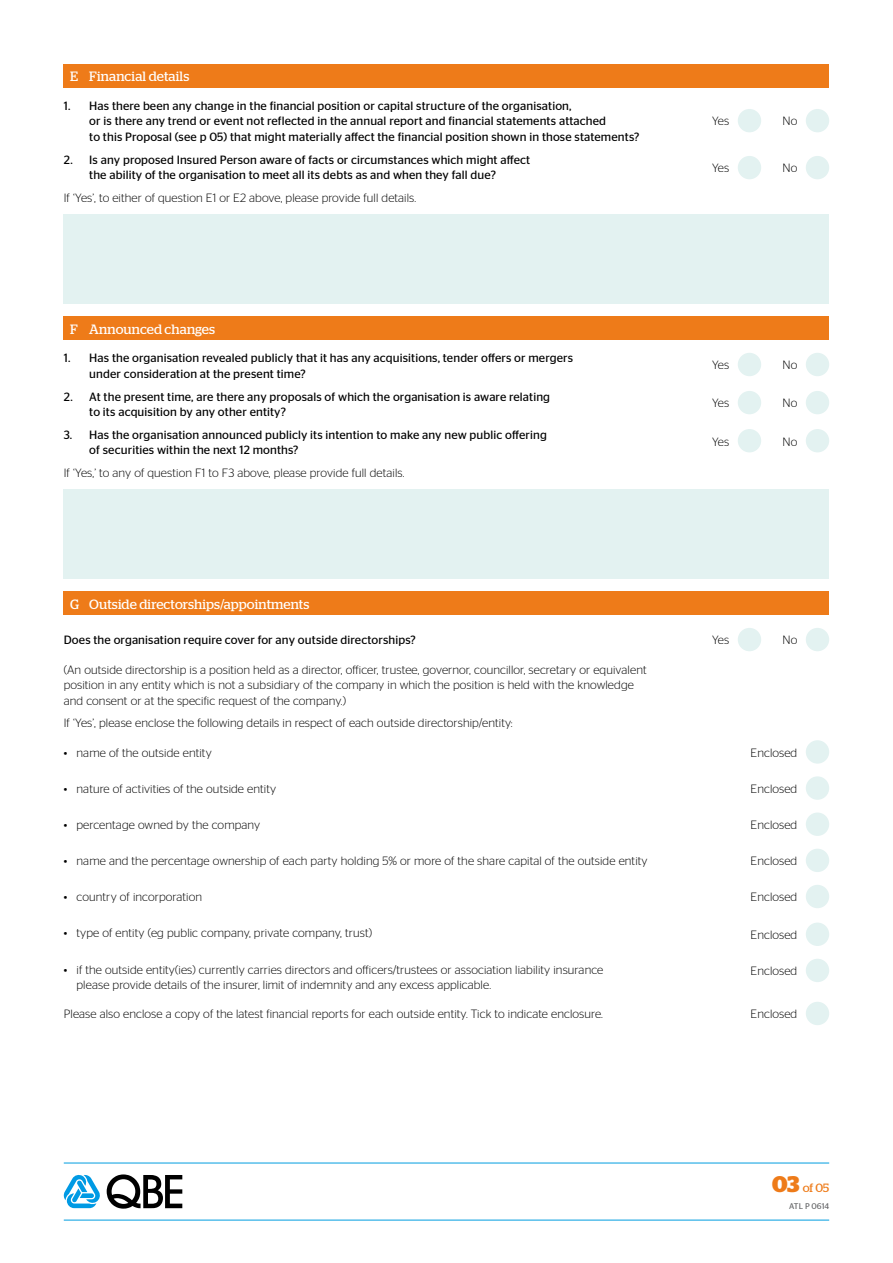
<style>
.page{position:relative;width:893px;height:1263px;background:#fff}
.page>*{position:absolute;margin:0;border:0;box-sizing:border-box;transform-origin:0 0}
.t1{font:13.5px "Stag";letter-spacing:.01em;color:#fff}
.t2{font:300 12px/15.8px "Stag Sans";letter-spacing:.01em;color:#000}
.t3{font:12px/15.8px "Stag Sans";letter-spacing:.01em;color:#000}
.t4{font:12px "Stag";color:#ee7b19}
.t5{font:8.25px "Stag Sans";color:#646567}
.s1{font-weight:700;font-size:22.5px}
</style>
<div class="page">
<hr style="left:64px;top:1220px;width:765px;height:1px;background:#009ee0">
<hr style="left:64px;top:1163px;width:765px;height:1px;background:#009ee0">
<svg style="left:107px;top:1174px;width:75px;height:34px"></svg>
<svg style="left:64px;top:1174px;width:36px;height:34px"></svg>
<div style="left:738px;top:109px;width:23px;height:23px;background:#e3f2f1;border-radius:50%"></div>
<div style="left:806px;top:109px;width:23px;height:23px;background:#e3f2f1;border-radius:50%"></div>
<div style="left:738px;top:156px;width:23px;height:23px;background:#e3f2f1;border-radius:50%"></div>
<div style="left:806px;top:156px;width:23px;height:23px;background:#e3f2f1;border-radius:50%"></div>
<div style="left:64px;top:64px;width:765px;height:23px;background:#ee7b19"></div>
<div style="left:64px;top:316px;width:765px;height:24px;background:#ee7b19"></div>
<div style="left:64px;top:591px;width:765px;height:24px;background:#ee7b19"></div>
<div style="left:64px;top:489px;width:765px;height:90px;background:#e3f2f1"></div>
<div style="left:64px;top:214px;width:765px;height:90px;background:#e3f2f1"></div>
<div style="left:738px;top:628px;width:23px;height:23px;background:#e3f2f1;border-radius:50%"></div>
<div style="left:806px;top:628px;width:23px;height:23px;background:#e3f2f1;border-radius:50%"></div>
<div style="left:738px;top:353px;width:23px;height:23px;background:#e3f2f1;border-radius:50%"></div>
<div style="left:806px;top:353px;width:23px;height:23px;background:#e3f2f1;border-radius:50%"></div>
<div style="left:738px;top:391px;width:23px;height:23px;background:#e3f2f1;border-radius:50%"></div>
<div style="left:806px;top:391px;width:23px;height:23px;background:#e3f2f1;border-radius:50%"></div>
<div style="left:738px;top:429px;width:23px;height:23px;background:#e3f2f1;border-radius:50%"></div>
<div style="left:806px;top:429px;width:23px;height:23px;background:#e3f2f1;border-radius:50%"></div>
<div style="left:806px;top:740px;width:23px;height:24px;background:#e3f2f1;border-radius:50%"></div>
<div style="left:806px;top:776px;width:23px;height:24px;background:#e3f2f1;border-radius:50%"></div>
<div style="left:806px;top:812px;width:23px;height:24px;background:#e3f2f1;border-radius:50%"></div>
<div style="left:806px;top:849px;width:23px;height:23px;background:#e3f2f1;border-radius:50%"></div>
<div style="left:806px;top:885px;width:23px;height:23px;background:#e3f2f1;border-radius:50%"></div>
<div style="left:806px;top:959px;width:23px;height:23px;background:#e3f2f1;border-radius:50%"></div>
<div style="left:806px;top:1002px;width:23px;height:23px;background:#e3f2f1;border-radius:50%"></div>
<div style="left:806px;top:922px;width:23px;height:24px;background:#e3f2f1;border-radius:50%"></div>
<p class="t1" style="left:70px;top:68px;width:121px">E Financial details</p>
<p class="t3" style="left:89px;top:98px;width:552px;text-indent:-26px">1. Has there been any change in the financial position or capital structure of the organisation,<br>or is there any trend or event not reflected in the annual report and financial statements attached<br>to this Proposal (see p 05) that might materially affect the financial position shown in those statements?</p>
<p class="t3" style="left:89px;top:151px;width:442px;text-indent:-26px">2. Is any proposed Insured Person aware of facts or circumstances which might affect the ability of the organisation to meet all its debts as and when they fall due?</p>
<p class="t2" style="left:64px;top:189px;width:354px">If ‘Yes’, to either of question E1 or E2 above, please provide full details.</p>
<p class="t1" style="left:70px;top:321px;width:146px">F Announced changes</p>
<p class="t3" style="left:89px;top:350px;width:485px;text-indent:-26px">1. Has the organisation revealed publicly that it has any acquisitions, tender offers or mergers under consideration at the present time?</p>
<p class="t3" style="left:89px;top:388px;width:462px;text-indent:-26px">2. At the present time, are there any proposals of which the organisation is aware relating to its acquisition by any other entity?</p>
<p class="t3" style="left:89px;top:426px;width:459px;text-indent:-26px">3. Has the organisation announced publicly its intention to make any new public offering of securities within the next 12 months?</p>
<p class="t2" style="left:64px;top:464px;width:342px">If ‘Yes,’ to any of question F1 to F3 above, please provide full details.</p>
<p class="t1" style="left:70px;top:596px;width:241px">G Outside directorships/appointments</p>
<p class="t3" style="left:64px;top:632px;width:354px">Does the organisation require cover for any outside directorships?</p>
<p class="t2" style="left:64px;top:661px;width:584px">(An outside directorship is a position held as a director, officer, trustee, governor, councillor, secretary or equivalent position in any entity which is not a subsidiary of the company in which the position is held with the knowledge and consent or at the specific request of the company.)</p>
<p class="t2" style="left:64px;top:715px;width:450px">If ‘Yes’, please enclose the following details in respect of each outside directorship/entity:</p>
<p class="t2" style="left:64px;top:744px;width:149px">• name of the outside entity</p>
<p class="t2" style="left:64px;top:781px;width:214px">• nature of activities of the outside entity</p>
<p class="t2" style="left:64px;top:817px;width:198px">• percentage owned by the company</p>
<p class="t2" style="left:64px;top:853px;width:585px">• name and the percentage ownership of each party holding 5% or more of the share capital of the outside entity</p>
<p class="t2" style="left:64px;top:889px;width:140px">• country of incorporation</p>
<p class="t2" style="left:64px;top:925px;width:310px">• type of entity (eg public company, private company, trust)</p>
<p class="t2" style="left:77px;top:961px;width:528px;text-indent:-13px">• if the outside entity(ies) currently carries directors and officers/trustees or association liability insurance please provide details of the insurer, limit of indemnity and any excess applicable.</p>
<p class="t2" style="left:64px;top:1006px;width:541px">Please also enclose a copy of the latest financial reports for each outside entity. Tick to indicate enclosure.</p>
<p class="t2" style="left:712px;top:113px;width:19px">Yes</p>
<p class="t2" style="left:782px;top:113px;width:16px">No</p>
<p class="t2" style="left:712px;top:160px;width:19px">Yes</p>
<p class="t2" style="left:782px;top:160px;width:16px">No</p>
<p class="t2" style="left:712px;top:357px;width:19px">Yes</p>
<p class="t2" style="left:782px;top:357px;width:16px">No</p>
<p class="t2" style="left:712px;top:395px;width:19px">Yes</p>
<p class="t2" style="left:782px;top:395px;width:16px">No</p>
<p class="t2" style="left:712px;top:433px;width:19px">Yes</p>
<p class="t2" style="left:782px;top:433px;width:16px">No</p>
<p class="t2" style="left:712px;top:632px;width:19px">Yes</p>
<p class="t2" style="left:782px;top:632px;width:16px">No</p>
<p class="t2" style="left:751px;top:744px;width:48px">Enclosed</p>
<p class="t2" style="left:751px;top:781px;width:48px">Enclosed</p>
<p class="t2" style="left:751px;top:817px;width:48px">Enclosed</p>
<p class="t2" style="left:751px;top:853px;width:48px">Enclosed</p>
<p class="t2" style="left:751px;top:889px;width:48px">Enclosed</p>
<p class="t2" style="left:751px;top:927px;width:48px">Enclosed</p>
<p class="t2" style="left:751px;top:963px;width:48px">Enclosed</p>
<p class="t2" style="left:751px;top:1006px;width:48px">Enclosed</p>
<p class="t4" style="left:772px;top:1181px;width:58px"><span class="s1">03</span> of 05</p>
<p class="t5" style="left:789px;top:1201px;width:42px">ATL P 0614</p>
</div>
